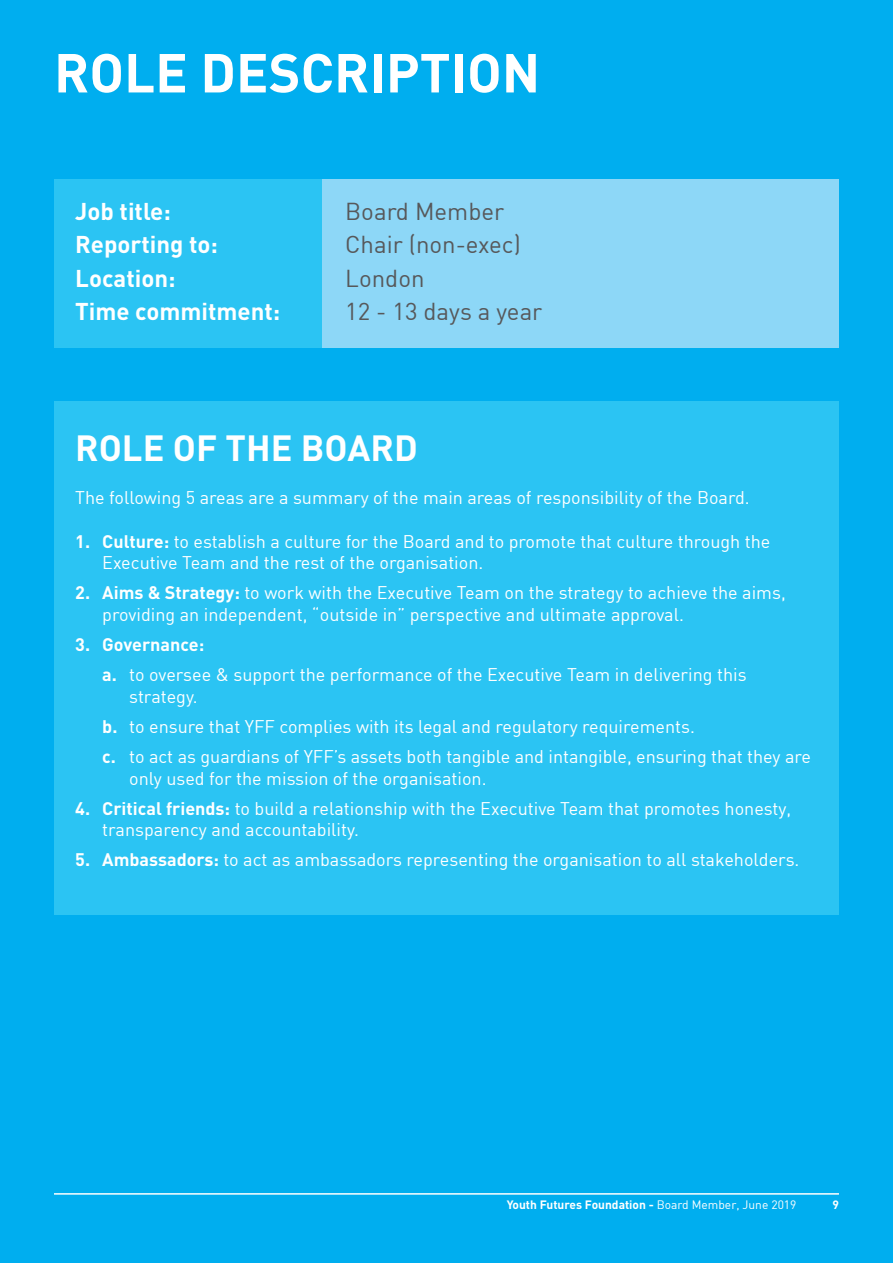
<style>
.page{position:relative;width:893px;height:1263px;background:#00aeef}
.page>*{position:absolute;margin:0;border:0;box-sizing:border-box;transform-origin:0 0}
.Heading_1{font:700 54px "DIN";color:#fff}
.Heading_1-2{font:700 36px "DIN";color:#fff}
.t1{font:24px "DIN";color:#57585a}
.t2{font:700 24px "DIN";color:#fff}
.t3{font:18px/21.6px "DIN";color:#fff}
.t4{font:700 18px "DIN";color:#fff}
.t5{font:700 12px "DIN";color:#fff}
.s1{font-weight:700}
.s2{font-weight:400}
</style>
<div class="page">
<div style="left:54px;top:401px;width:785px;height:514px;background:#2bc4f3"></div>
<div style="left:54px;top:180px;width:688px;height:168px;background:#2bc4f3"></div>
<div style="left:323px;top:180px;width:516px;height:168px;background:#8dd7f7"></div>
<hr style="left:54px;top:1193px;width:785px;height:1px;background:#fff">
<p class="Heading_1" style="left:54px;top:38px;width:488px">ROLE DESCRIPTION</p>
<p class="t2" style="left:75px;top:196px;width:97px">Job title:</p>
<p class="t1" style="left:345px;top:197px;width:161px">Board Member</p>
<p class="t2" style="left:75px;top:229px;width:144px">Reporting to:</p>
<p class="t1" style="left:345px;top:230px;width:177px">Chair (non-exec)</p>
<p class="t2" style="left:75px;top:262px;width:102px">Location:</p>
<p class="t1" style="left:345px;top:263px;width:81px">London</p>
<p class="t2" style="left:75px;top:295px;width:207px">Time commitment:</p>
<p class="t1" style="left:345px;top:296px;width:199px">12 - 13 days a year</p>
<p class="Heading_1-2" style="left:75px;top:425px;width:344px">ROLE OF THE BOARD</p>
<p class="t3" style="left:75px;top:487px;width:676px">The following 5 areas are a summary of the main areas of responsibility of the Board.</p>
<p class="t3" style="left:102px;top:530px;width:670px;text-indent:-27px"><span class="s1">1. Culture:</span> to establish a culture for the Board and to promote that culture through the<br>Executive Team and the rest of the organisation.</p>
<p class="t3" style="left:102px;top:582px;width:685px;text-indent:-27px"><span class="s1">2. Aims &amp; Strategy:</span> to work with the Executive Team on the strategy to achieve the aims, providing an independent, “outside in” perspective and ultimate approval.</p>
<p class="t4" style="left:75px;top:633px;width:130px">3. Governance:</p>
<p class="t3" style="left:129px;top:663px;width:619px;text-indent:-27px"><span class="s1">a.</span> to oversee &amp; support the performance of the Executive Team in delivering this strategy.</p>
<p class="t3" style="left:102px;top:715px;width:594px"><span class="s1">b.</span> to ensure that YFF complies with its legal and regulatory requirements.</p>
<p class="t3" style="left:129px;top:745px;width:683px;text-indent:-27px"><span class="s1">c.</span> to act as guardians of YFF’s assets both tangible and intangible, ensuring that they are only used for the mission of the organisation.</p>
<p class="t3" style="left:102px;top:797px;width:691px;text-indent:-27px"><span class="s1">4. Critical friends:</span> to build a relationship with the Executive Team that promotes honesty, transparency and accountability.</p>
<p class="t3" style="left:75px;top:849px;width:726px"><span class="s1">5. Ambassadors:</span> to act as ambassadors representing the organisation to all stakeholders.</p>
<p class="t5" style="left:507px;top:1197px;width:291px">Youth Futures Foundation - <span class="s2">Board Member, June 2019</span></p>
<p class="t5" style="left:832px;top:1196px;width:8px">9</p>
</div>
